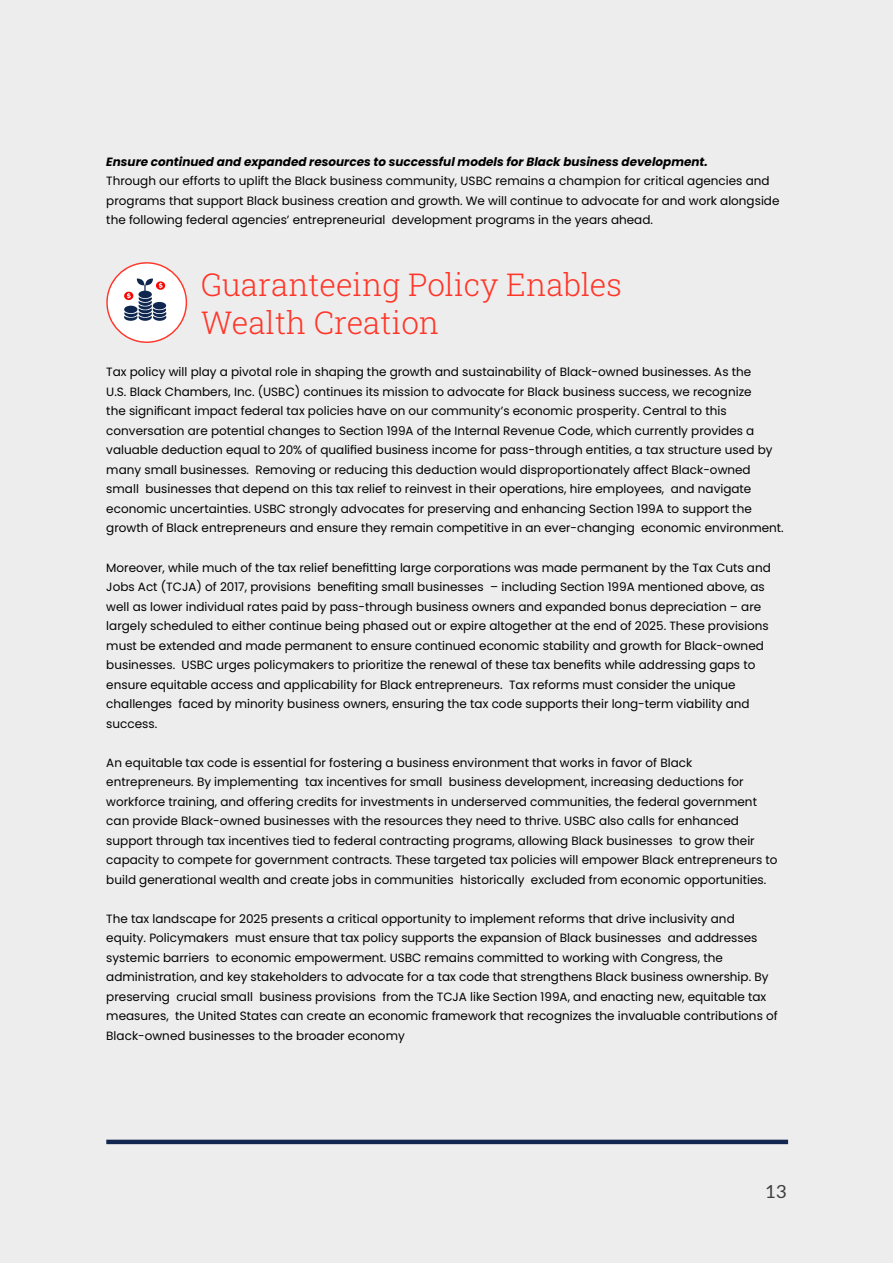
<style>
.page{position:relative;width:893px;height:1263px;background:#ededed}
.page>*{position:absolute;margin:0;border:0;box-sizing:border-box;transform-origin:0 0}
.t1{font:300 31.5px/37.8px "Roboto Slab";color:#ff3629}
.t2{font:18px "Lato";color:#3e3e3f;scale:1.04 1}
.t3{font:12px/19.5px "Poppins";color:#000}
.s1{font-weight:700;font-style:italic}
</style>
<div class="page">
<hr style="left:106px;top:1140px;width:682px;height:4px;background:#12264f">
<svg style="left:106px;top:262px;width:81px;height:81px"></svg>
<p class="t3" style="left:106px;top:152px;width:675px"><span class="s1">Ensure continued and expanded resources to successful models for Black business development.<br></span>Through our efforts to uplift the Black business community, USBC remains a champion for critical agencies and programs that support Black business creation and growth. We will continue to advocate for and work alongside the following federal agencies’ entrepreneurial development programs in the years ahead.</p>
<p class="t1" style="left:201px;top:265px;width:423px">Guaranteeing Policy Enables<br>Wealth Creation</p>
<p class="t3" style="left:106px;top:363px;width:646px">Tax policy will play a pivotal role in shaping the growth and sustainability of Black-owned businesses. As the</p>
<p class="t3" style="left:106px;top:382px;width:647px">U.S. Black Chambers, Inc. (USBC) continues its mission to advocate for Black business success, we recognize</p>
<p class="t3" style="left:106px;top:402px;width:622px">the significant impact federal tax policies have on our community’s economic prosperity. Central to this</p>
<p class="t3" style="left:106px;top:421px;width:649px">conversation are potential changes to Section 199A of the Internal Revenue Code, which currently provides a</p>
<p class="t3" style="left:106px;top:441px;width:668px">valuable deduction equal to 20% of qualified business income for pass-through entities, a tax structure used by</p>
<p class="t3" style="left:106px;top:460px;width:646px">many small businesses. Removing or reducing this deduction would disproportionately affect Black-owned</p>
<p class="t3" style="left:106px;top:480px;width:647px">small businesses that depend on this tax relief to reinvest in their operations, hire employees, and navigate</p>
<p class="t3" style="left:106px;top:499px;width:647px">economic uncertainties. USBC strongly advocates for preserving and enhancing Section 199A to support the</p>
<p class="t3" style="left:106px;top:519px;width:679px">growth of Black entrepreneurs and ensure they remain competitive in an ever-changing economic environment.</p>
<p class="t3" style="left:106px;top:558px;width:666px">Moreover, while much of the tax relief benefitting large corporations was made permanent by the Tax Cuts and</p>
<p class="t3" style="left:106px;top:577px;width:660px">Jobs Act (TCJA) of 2017, provisions benefiting small businesses – including Section 199A mentioned above, as</p>
<p class="t3" style="left:106px;top:597px;width:656px">well as lower individual rates paid by pass-through business owners and expanded bonus depreciation – are</p>
<p class="t3" style="left:106px;top:616px;width:664px">largely scheduled to either continue being phased out or expire altogether at the end of 2025. These provisions</p>
<p class="t3" style="left:106px;top:636px;width:659px">must be extended and made permanent to ensure continued economic stability and growth for Black-owned</p>
<p class="t3" style="left:106px;top:655px;width:651px">businesses. USBC urges policymakers to prioritize the renewal of these tax benefits while addressing gaps to</p>
<p class="t3" style="left:106px;top:675px;width:645px">ensure equitable access and applicability for Black entrepreneurs. Tax reforms must consider the unique challenges faced by minority business owners, ensuring the tax code supports their long-term viability and</p>
<p class="t3" style="left:106px;top:714px;width:52px">success.</p>
<p class="t3" style="left:106px;top:753px;width:587px">An equitable tax code is essential for fostering a business environment that works in favor of Black</p>
<p class="t3" style="left:106px;top:772px;width:639px">entrepreneurs. By implementing tax incentives for small business development, increasing deductions for</p>
<p class="t3" style="left:106px;top:792px;width:652px">workforce training, and offering credits for investments in underserved communities, the federal government</p>
<p class="t3" style="left:106px;top:811px;width:634px">can provide Black-owned businesses with the resources they need to thrive. USBC also calls for enhanced</p>
<p class="t3" style="left:106px;top:831px;width:650px">support through tax incentives tied to federal contracting programs, allowing Black businesses to grow their</p>
<p class="t3" style="left:106px;top:850px;width:673px">capacity to compete for government contracts. These targeted tax policies will empower Black entrepreneurs to</p>
<p class="t3" style="left:106px;top:870px;width:662px">build generational wealth and create jobs in communities historically excluded from economic opportunities.</p>
<p class="t3" style="left:106px;top:909px;width:630px">The tax landscape for 2025 presents a critical opportunity to implement reforms that drive inclusivity and</p>
<p class="t3" style="left:106px;top:928px;width:653px">equity. Policymakers must ensure that tax policy supports the expansion of Black businesses and addresses</p>
<p class="t3" style="left:106px;top:948px;width:618px">systemic barriers to economic empowerment. USBC remains committed to working with Congress, the</p>
<p class="t3" style="left:106px;top:967px;width:664px">administration, and key stakeholders to advocate for a tax code that strengthens Black business ownership. By</p>
<p class="t3" style="left:106px;top:987px;width:661px">preserving crucial small business provisions from the TCJA like Section 199A, and enacting new, equitable tax</p>
<p class="t3" style="left:106px;top:1006px;width:673px">measures, the United States can create an economic framework that recognizes the invaluable contributions of</p>
<p class="t3" style="left:106px;top:1026px;width:300px">Black-owned businesses to the broader economy</p>
<h2 class="t2" style="left:765px;top:1181px;width:22px">13</h2>
</div>
